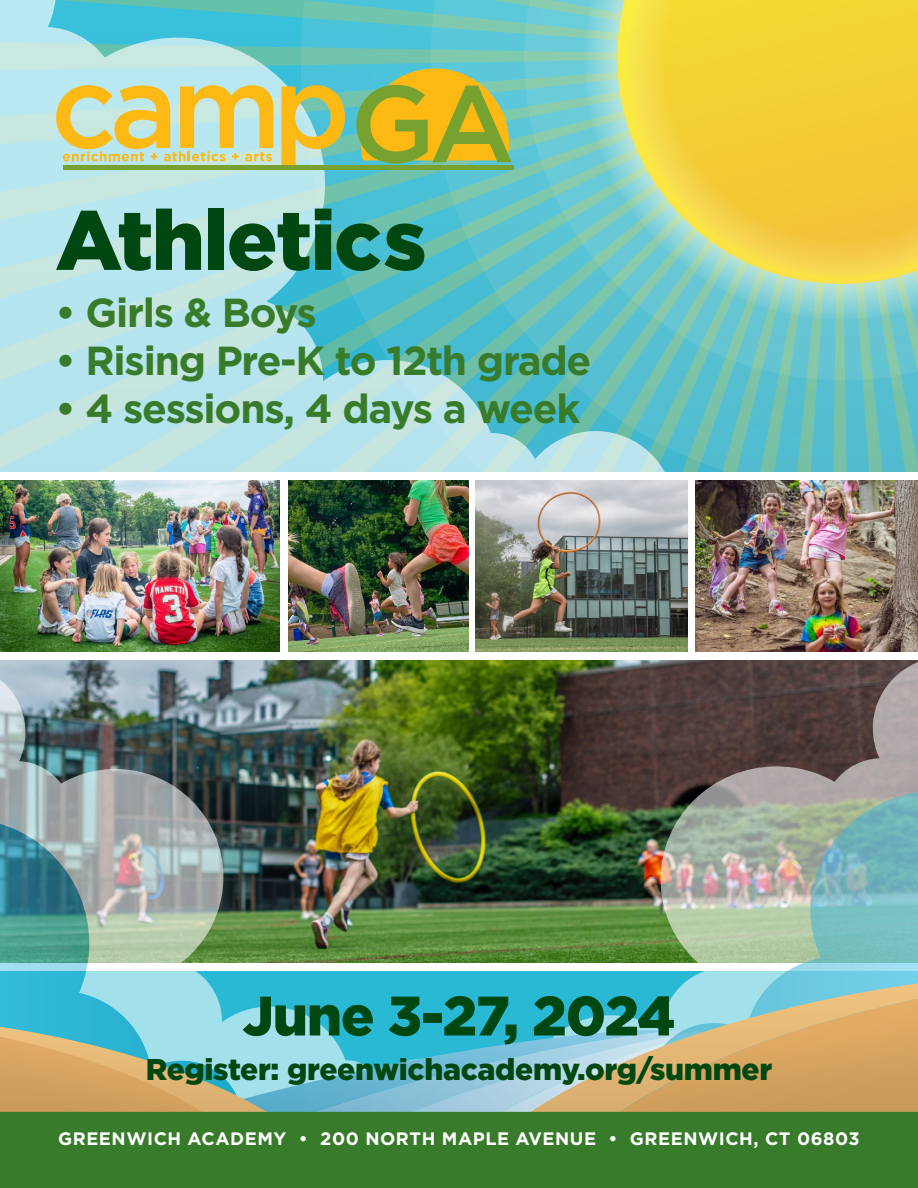
<style>
.page{position:relative;width:918px;height:1188px;background:#fff}
.page>*{position:absolute;margin:0;border:0;box-sizing:border-box;transform-origin:0 0}
.t1{font:900 84px "Gotham";letter-spacing:-.02em;color:#004712}
.t2{font:900 55.5px "Gotham";letter-spacing:-.02em;color:#004712}
.t3{font:700 40.5px "Gotham";letter-spacing:-.03em;color:#387c2b}
.t4{font:900 30px "Gotham";letter-spacing:-.01em;color:#004712}
.t5{font:700 18px "Gotham";letter-spacing:.03em;color:#fff}
</style>
<div class="page">
<img style="left:481px;top:746px;width:50px;height:217px">
<img style="left:0;top:0;width:918px;height:746px">
<div style="left:63px;top:165px;width:450px;height:5px;background:#78a22f"></div>
<img style="left:476px;top:480px;width:212px;height:171px">
<img style="left:0;top:665px;width:481px;height:365px">
<img style="left:531px;top:658px;width:387px;height:325px">
<svg style="left:0;top:820px;width:242px;height:207px;background:#7fb1b1"></svg>
<img style="left:294px;top:1030px;width:210px;height:82px">
<img style="left:373px;top:1031px;width:131px;height:81px">
<img style="left:471px;top:1033px;width:33px;height:79px">
<img style="left:651px;top:791px;width:267px;height:192px">
<svg style="left:504px;top:983px;width:414px;height:129px;background:#79c6d2"></svg>
<img style="left:592px;top:999px;width:326px;height:113px">
<svg style="left:0;top:1027px;width:294px;height:85px;background:#8fd0da"></svg>
<img style="left:0;top:1037px;width:230px;height:75px">
<div style="left:0;top:1112px;width:918px;height:76px;background:#387c2b"></div>
<h1 class="t1" style="left:56px;top:192px;width:373px">Athletics</h1>
<p class="t3" style="left:56px;top:286px;width:263px">• Girls &amp; Boys</p>
<p class="t3" style="left:56px;top:334px;width:537px">• Rising Pre-K to 12th grade</p>
<p class="t3" style="left:56px;top:382px;width:526px">• 4 sessions, 4 days a week</p>
<h2 class="t2" style="left:243px;top:984px;width:434px">June 3-27, 2024</h2>
<p class="t4" style="left:146px;top:1053px;width:628px">Register: greenwichacademy.org/summer</p>
<p class="t5" style="left:58px;top:1127px;width:803px">GREENWICH ACADEMY • 200 NORTH MAPLE AVENUE • GREENWICH, CT 06803</p>
</div>
